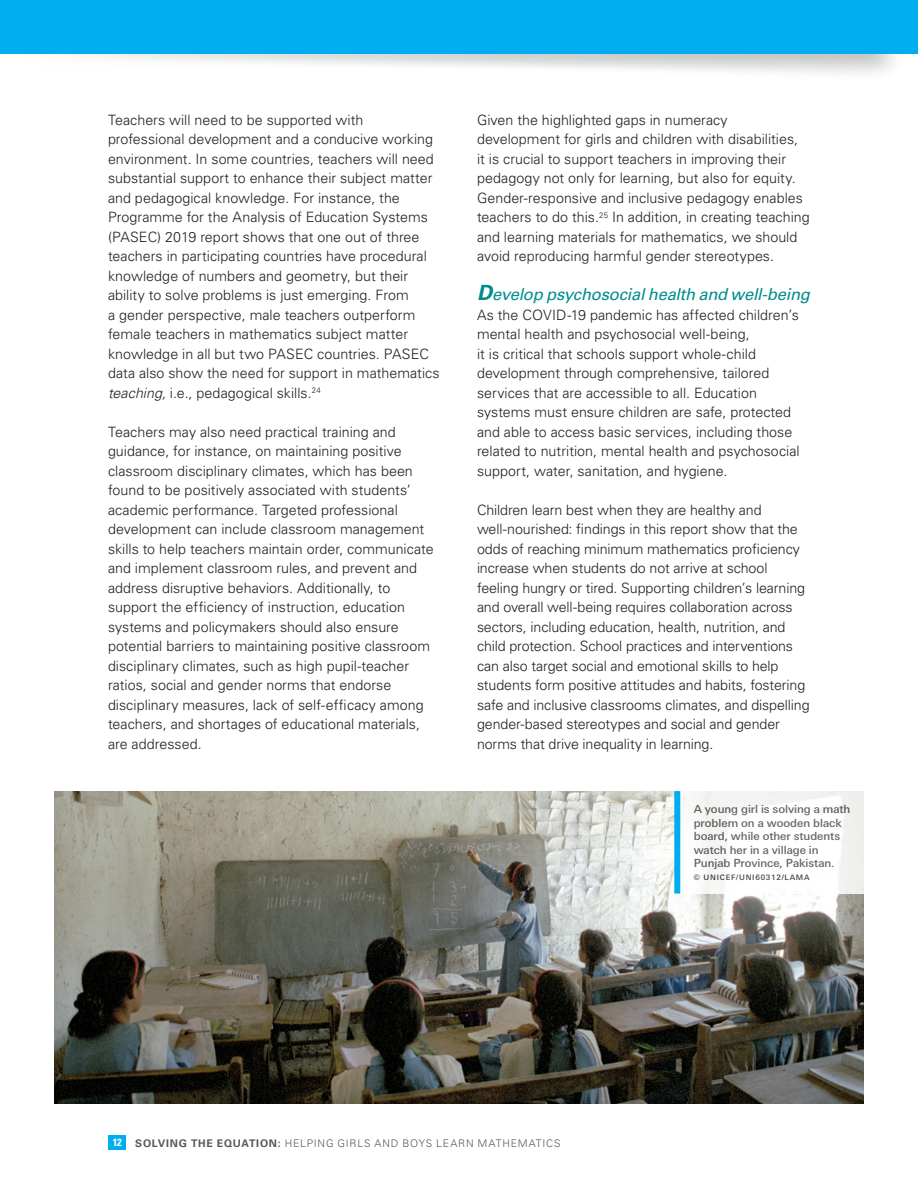
<style>
.page{position:relative;width:918px;height:1188px;background:#fff}
.page>*{position:absolute;margin:0;border:0;box-sizing:border-box;transform-origin:0 0}
.Subhead_Secondary{font:italic 16.5px "Univers LT Pro 55";letter-spacing:-.02em;color:#008c8c}
.Text_9_5_13{font:300 14.25px/19.5px "Univers LT Pro 45";color:#231f20}
.t1{font:500 11.25px/13.5px "Linotype Univers Basic";letter-spacing:-.005em;color:#4b4c4d}
.t2{font:300 10.5px "Univers LT Pro 45";letter-spacing:.075em;color:#57585a}
.t3{font:700 condensed 10.5px "Univers LT Std";color:#fff}
.t4{font:500 7.5px "Linotype Univers Basic";letter-spacing:.1em;color:#231f20}
.s1{font-style:italic}
.s2{font-family:"Univers LT Pro 65";font-weight:700;font-size:21px}
.s3{font-family:"Univers LT Pro 65";font-weight:700}
</style>
<div class="page">
<div style="left:108px;top:1135px;width:18px;height:15px;background:#00aeef"></div>
<img style="left:54px;top:791px;width:810px;height:313px">
<div style="left:680px;top:791px;width:184px;height:103px;background:#fff"></div>
<div style="left:674px;top:791px;width:6px;height:103px;background:#00aeef"></div>
<div style="left:0;top:0;width:918px;height:54px;background:#00aeef"></div>
<p class="Text_9_5_13" style="left:108px;top:110px;width:333px">Teachers will need to be supported with professional development and a conducive working environment. In some countries, teachers will need substantial support to enhance their subject matter and pedagogical knowledge. For instance, the Programme for the Analysis of Education Systems (PASEC) 2019 report shows that one out of three teachers in participating countries have procedural knowledge of numbers and geometry, but their ability to solve problems is just emerging. From<br>a gender perspective, male teachers outperform female teachers in mathematics subject matter knowledge in all but two PASEC countries. PASEC data also show the need for support in mathematics <span class="s1">teaching,</span> i.e., pedagogical skills.<sup>24</sup></p>
<p class="Text_9_5_13" style="left:108px;top:422px;width:327px">Teachers may also need practical training and guidance, for instance, on maintaining positive classroom disciplinary climates, which has been found to be positively associated with students’ academic performance. Targeted professional development can include classroom management skills to help teachers maintain order, communicate and implement classroom rules, and prevent and address disruptive behaviors. Additionally, to support the efficiency of instruction, education systems and policymakers should also ensure potential barriers to maintaining positive classroom disciplinary climates, such as high pupil-teacher ratios, social and gender norms that endorse disciplinary measures, lack of self-efficacy among teachers, and shortages of educational materials, are addressed.</p>
<p class="Text_9_5_13" style="left:477px;top:110px;width:334px">Given the highlighted gaps in numeracy development for girls and children with disabilities,<br>it is crucial to support teachers in improving their pedagogy not only for learning, but also for equity.<br>Gender-responsive and inclusive pedagogy enables teachers to do this.<sup>25</sup> In addition, in creating teaching and learning materials for mathematics, we should avoid reproducing harmful gender stereotypes.</p>
<p class="Subhead_Secondary" style="left:477px;top:284px;width:334px"><span class="s2">D</span>evelop psychosocial health and well-being</p>
<p class="Text_9_5_13" style="left:477px;top:305px;width:324px">As the COVID-19 pandemic has affected children’s mental health and psychosocial well-being,<br>it is critical that schools support whole-child development through comprehensive, tailored services that are accessible to all. Education systems must ensure children are safe, protected and able to access basic services, including those related to nutrition, mental health and psychosocial support, water, sanitation, and hygiene.</p>
<p class="Text_9_5_13" style="left:477px;top:500px;width:334px">Children learn best when they are healthy and well-nourished: findings in this report show that the odds of reaching minimum mathematics proficiency increase when students do not arrive at school feeling hungry or tired. Supporting children’s learning and overall well-being requires collaboration across sectors, including education, health, nutrition, and child protection. School practices and interventions can also target social and emotional skills to help students form positive attitudes and habits, fostering safe and inclusive classrooms climates, and dispelling gender-based stereotypes and social and gender norms that drive inequality in learning.</p>
<p class="t1" style="left:694px;top:803px;width:158px">A young girl is solving a math problem on a wooden black board, while other students watch her in a village in<br>Punjab Province, Pakistan.</p>
<p class="t4" style="left:694px;top:873px;width:117px">© UNICEF/UNI60312/LAMA</p>
<p class="t3" style="left:113px;top:1136px;width:10px">12</p>
<p class="t2" style="left:135px;top:1137px;width:427px"><span class="s3">SOLVING THE EQUATION:</span> HELPING GIRLS AND BOYS LEARN MATHEMATICS</p>
</div>
